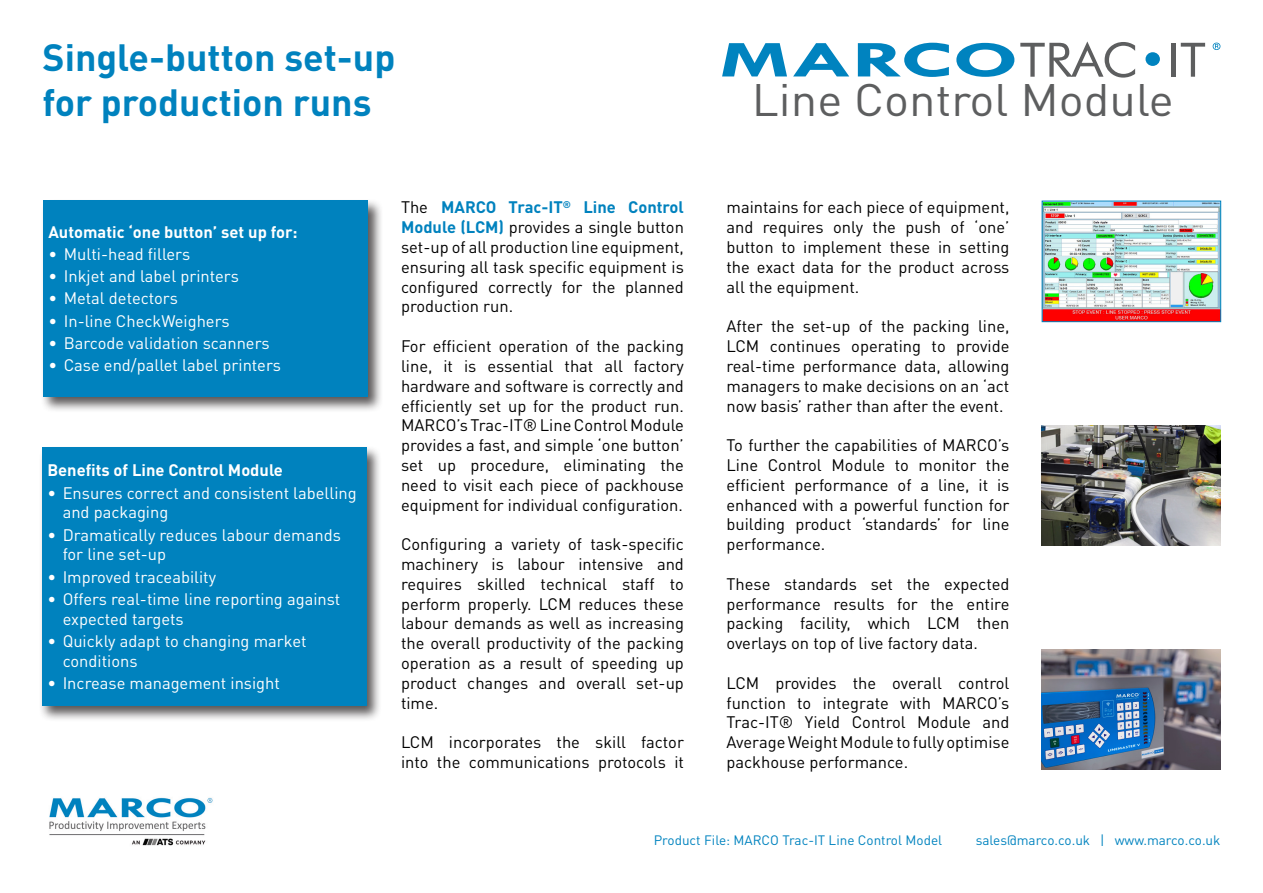
<style>
.page{position:relative;width:1263px;height:893px;background:#fff}
.page>*{position:absolute;margin:0;border:0;box-sizing:border-box;transform-origin:0 0}
.t1{font:45px "DINOT";color:#5d5e5f;scale:1.05 1}
.t2{font:700 37.5px "DINOT";color:#0082be}
.t3{font:16.5px/19.8px "DINOT";color:#000;text-align:justify}
.t4{font:16.5px/19.8px "DINOT";color:#fff}
.t5{font:700 16.5px "DINOT";color:#fff}
.t6{font:13.5px "DINOT";color:#0083bf}
.s1{font-weight:700;color:#0082be}
</style>
<div class="page">
<img style="left:49px;top:797px;width:164px;height:49px">
<svg style="left:722px;top:43px;width:65px;height:33px"></svg>
<svg style="left:793px;top:43px;width:56px;height:33px"></svg>
<svg style="left:858px;top:43px;width:91px;height:34px"></svg>
<svg style="left:956px;top:43px;width:58px;height:34px"></svg>
<svg style="left:1020px;top:41px;width:115px;height:37px"></svg>
<div style="left:1145px;top:52px;width:15px;height:14px;background:#0083bf;border-radius:50%"></div>
<hr style="left:1172px;top:43px;width:4px;height:34px;background:#5d5e5f">
<svg style="left:1181px;top:43px;width:24px;height:34px"></svg>
<svg style="left:1213px;top:43px;width:7px;height:7px"></svg>
<div style="left:39px;top:446px;width:343px;height:276px;background:#231f20;opacity:.75"></div>
<div style="left:43px;top:447px;width:324px;height:258px;background:#0082be"></div>
<div style="left:40px;top:199px;width:343px;height:214px;background:#231f20;opacity:.75"></div>
<div style="left:44px;top:200px;width:324px;height:196px;background:#0082be"></div>
<img style="left:1044px;top:203px;width:175px;height:117px">
<div style="left:1042px;top:201px;width:179px;height:121px;border:1px solid #0082be"></div>
<img style="left:1042px;top:425px;width:179px;height:121px">
<img style="left:1042px;top:649px;width:178px;height:121px">
<p class="t2" style="left:43px;top:33px;width:354px">Single-button set-up</p>
<p class="t2" style="left:43px;top:78px;width:331px">for production runs</p>
<p class="t5" style="left:48px;top:221px;width:251px">Automatic ‘one button’ set up for:</p>
<p class="t4" style="left:48px;top:244px;width:143px">• Multi-head fillers</p>
<p class="t4" style="left:48px;top:266px;width:192px">• Inkjet and label printers</p>
<p class="t4" style="left:48px;top:288px;width:131px">• Metal detectors</p>
<p class="t4" style="left:48px;top:310px;width:183px">• In-line CheckWeighers</p>
<p class="t4" style="left:48px;top:333px;width:223px">• Barcode validation scanners</p>
<p class="t4" style="left:48px;top:355px;width:234px">• Case end/pallet label printers</p>
<p class="t5" style="left:47px;top:459px;width:237px">Benefits of Line Control Module</p>
<p class="t4" style="left:63px;top:482px;width:296px;text-indent:-15px">• Ensures correct and consistent labelling and packaging</p>
<p class="t4" style="left:63px;top:524px;width:280px;text-indent:-15px">• Dramatically reduces labour demands for line set-up</p>
<p class="t4" style="left:47px;top:566px;width:170px">• Improved traceability</p>
<p class="t4" style="left:63px;top:589px;width:279px;text-indent:-15px">• Offers real-time line reporting against expected targets</p>
<p class="t4" style="left:63px;top:631px;width:245px;text-indent:-15px">• Quickly adapt to changing market conditions</p>
<p class="t4" style="left:47px;top:673px;width:234px">• Increase management insight</p>
<p class="t3" style="left:401px;top:197px;width:284px">The <span class="s1">MARCO Trac-IT</span><sup>®</sup> <span class="s1">Line Control Module (LCM)</span> provides a single button set-up of all production line equipment, ensuring all task specific equipment is configured correctly for the planned production run.</p>
<p class="t3" style="left:401px;top:336px;width:284px">For efficient operation of the packing line, it is essential that all factory hardware and software is correctly and efficiently set up for the product run.<br>MARCO’s Trac-IT® Line Control Module provides a fast, and simple ‘one button’ set up procedure, eliminating the need to visit each piece of packhouse equipment for individual configuration.</p>
<p class="t3" style="left:401px;top:534px;width:284px">Configuring a variety of task-specific machinery is labour intensive and requires skilled technical staff to perform properly. LCM reduces these labour demands as well as increasing the overall productivity of the packing operation as a result of speeding up product changes and overall set-up time.</p>
<p class="t3" style="left:401px;top:732px;width:284px">LCM incorporates the skill factor into the communications protocols it</p>
<p class="t1" style="left:752px;top:72px;width:403px">Line Control Module</p>
<p class="t3" style="left:726px;top:197px;width:284px">maintains for each piece of equipment, and requires only the push of ‘one’ button to implement these in setting the exact data for the product across all the equipment.</p>
<p class="t3" style="left:726px;top:316px;width:284px">After the set-up of the packing line, LCM continues operating to provide real-time performance data, allowing managers to make decisions on an ‘act now basis’ rather than after the event.</p>
<p class="t3" style="left:726px;top:435px;width:284px">To further the capabilities of MARCO’s Line Control Module to monitor the efficient performance of a line, it is enhanced with a powerful function for building product ‘standards’ for line performance.</p>
<p class="t3" style="left:726px;top:574px;width:284px">These standards set the expected performance results for the entire packing facility, which LCM then overlays on top of live factory data.</p>
<p class="t3" style="left:726px;top:673px;width:284px">LCM provides the overall control function to integrate with MARCO’s Trac-IT® Yield Control Module and Average Weight Module to fully optimise packhouse performance.</p>
<p class="t6" style="left:654px;top:832px;width:290px">Product File: MARCO Trac-IT Line Control Model</p>
<p class="t6" style="left:976px;top:832px;width:246px">sales@marco.co.uk | www.marco.co.uk</p>
</div>
